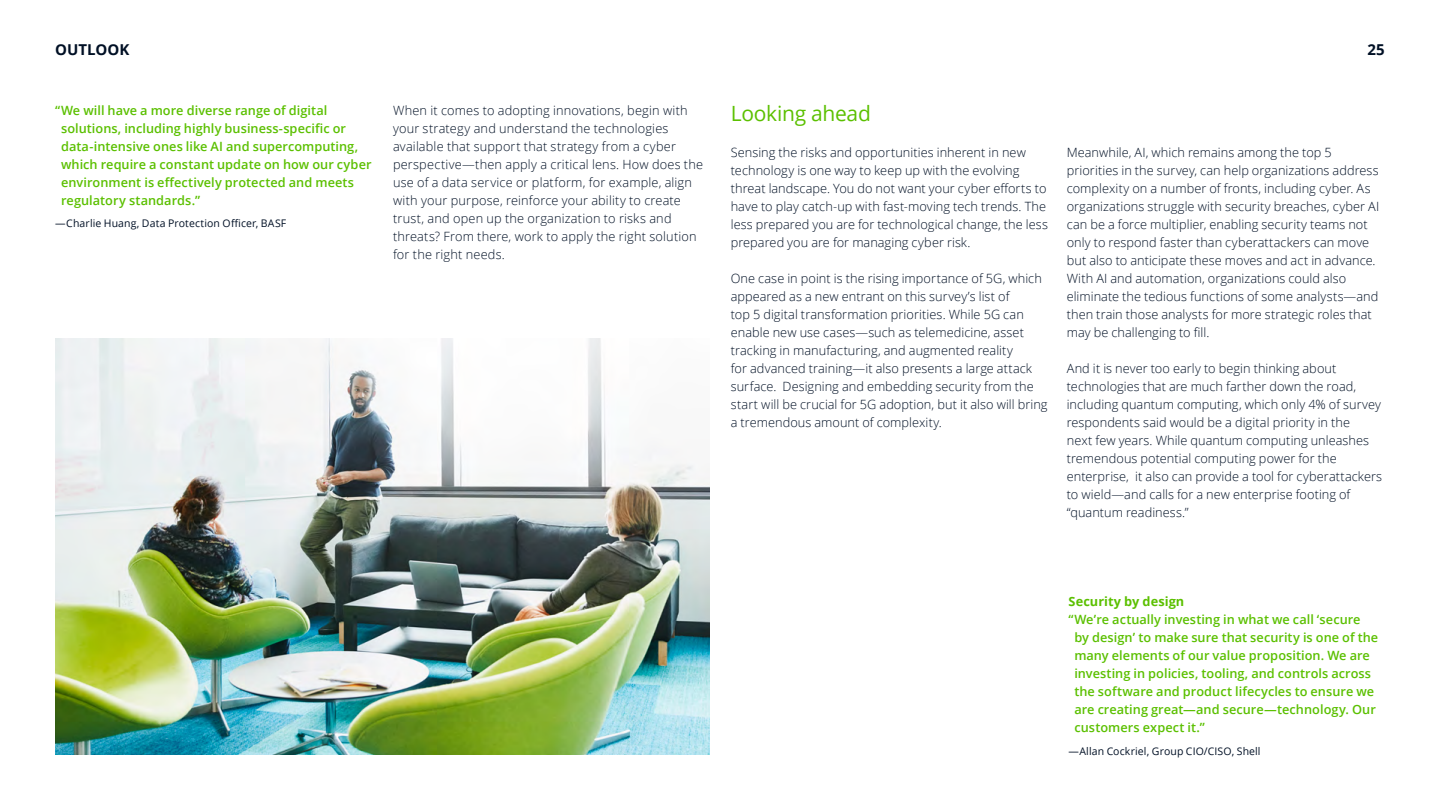
<style>
.page{position:relative;width:1440px;height:810px;background:#fff}
.page>*{position:absolute;margin:0;border:0;box-sizing:border-box;transform-origin:0 0}
.t1{font:21px "Open Sans";letter-spacing:-.015em;color:#5bc000}
.t2{font:700 15px "Open Sans";color:#001025}
.t3{font:300 12.75px/18px "Open Sans";letter-spacing:.005em;color:#001025}
.t4{font:600 12.75px/18px "Open Sans";color:#5bc000}
.t5{font:700 12.75px "Open Sans";letter-spacing:.005em;color:#5bc000}
.t6{font:10.5px "Open Sans";letter-spacing:.01em;color:#001025}
</style>
<div class="page">
<img style="left:55px;top:339px;width:654px;height:416px">
<p class="t2" style="left:55px;top:39px;width:76px">OUTLOOK</p>
<p class="t2" style="left:1367px;top:39px;width:19px">25</p>
<p class="t4" style="left:61px;top:101px;width:312px;text-indent:-6px">“We will have a more diverse range of digital solutions, including highly business-specific or data-intensive ones like AI and supercomputing, which require a constant update on how our cyber environment is effectively protected and meets regulatory standards.”</p>
<p class="t6" style="left:55px;top:216px;width:233px">—Charlie Huang, Data Protection Officer, BASF</p>
<p class="t3" style="left:393px;top:101px;width:312px">When it comes to adopting innovations, begin with your strategy and understand the technologies available that support that strategy from a cyber perspective—then apply a critical lens. How does the use of a data service or platform, for example, align with your purpose, reinforce your ability to create trust, and open up the organization to risks and threats? From there, work to apply the right solution for the right needs.</p>
<h1 class="t1" style="left:731px;top:99px;width:142px">Looking ahead</h1>
<p class="t3" style="left:731px;top:143px;width:319px">Sensing the risks and opportunities inherent in new technology is one way to keep up with the evolving threat landscape. You do not want your cyber efforts to have to play catch-up with fast-moving tech trends. The less prepared you are for technological change, the less prepared you are for managing cyber risk.</p>
<p class="t3" style="left:731px;top:269px;width:318px">One case in point is the rising importance of 5G, which appeared as a new entrant on this survey’s list of<br>top 5 digital transformation priorities. While 5G can enable new use cases—such as telemedicine, asset tracking in manufacturing, and augmented reality<br>for advanced training—it also presents a large attack surface. Designing and embedding security from the start will be crucial for 5G adoption, but it also will bring a tremendous amount of complexity.</p>
<p class="t3" style="left:1067px;top:143px;width:314px">Meanwhile, AI, which remains among the top 5 priorities in the survey, can help organizations address complexity on a number of fronts, including cyber. As organizations struggle with security breaches, cyber AI can be a force multiplier, enabling security teams not only to respond faster than cyberattackers can move but also to anticipate these moves and act in advance.<br>With AI and automation, organizations could also eliminate the tedious functions of some analysts—and then train those analysts for more strategic roles that may be challenging to fill.</p>
<p class="t3" style="left:1067px;top:359px;width:317px">And it is never too early to begin thinking about technologies that are much farther down the road, including quantum computing, which only 4% of survey respondents said would be a digital priority in the<br>next few years. While quantum computing unleashes tremendous potential computing power for the enterprise, it also can provide a tool for cyberattackers to wield—and calls for a new enterprise footing of “quantum readiness.”</p>
<p class="t5" style="left:1069px;top:593px;width:117px">Security by design</p>
<p class="t4" style="left:1074px;top:610px;width:305px;text-indent:-6px">“We’re actually investing in what we call ‘secure by design’ to make sure that security is one of the many elements of our value proposition. We are investing in policies, tooling, and controls across the software and product lifecycles to ensure we are creating great—and secure—technology. Our customers expect it.”</p>
<p class="t6" style="left:1069px;top:744px;width:194px">—Allan Cockriel, Group CIO/CISO, Shell</p>
</div>
